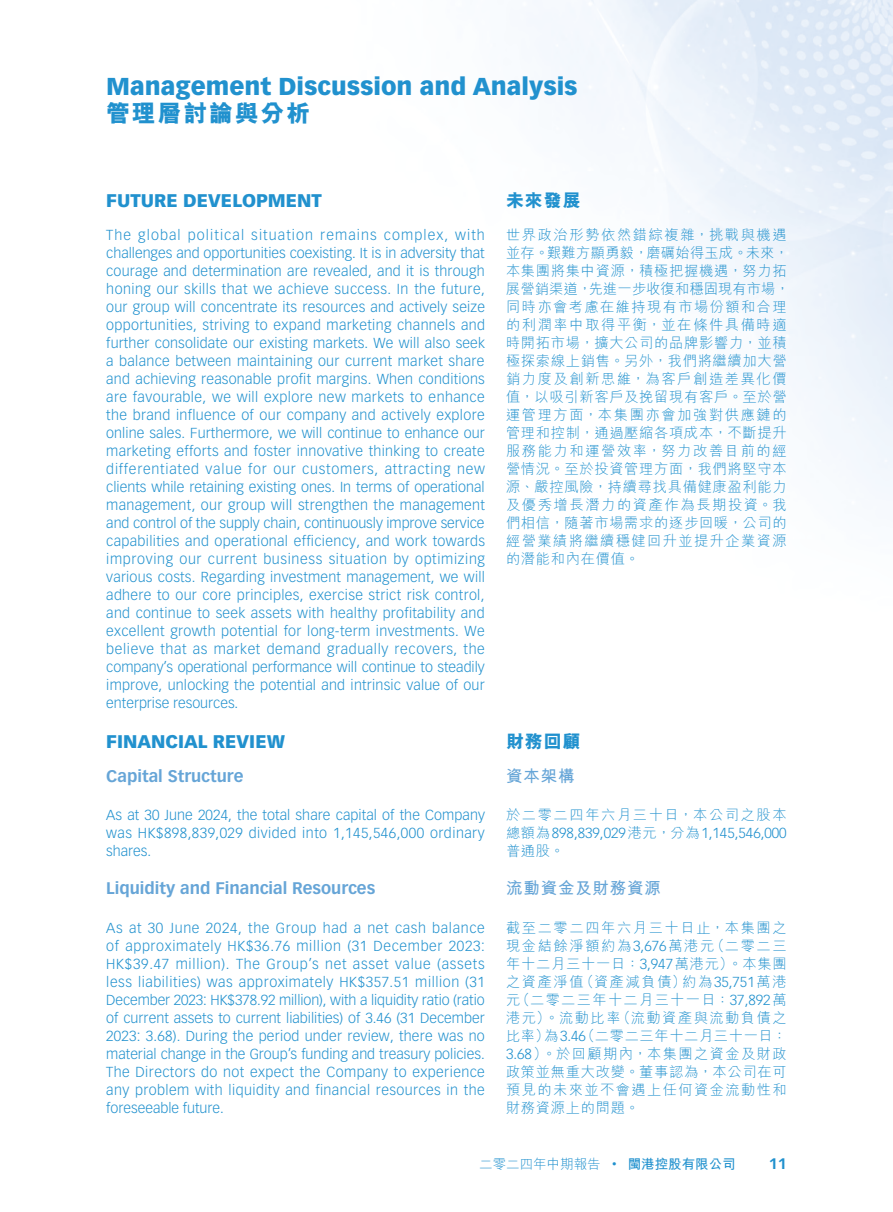
<style>
.page{position:relative;width:893px;height:1212px;background:#fff}
.page>*{position:absolute;margin:0;border:0;box-sizing:border-box;transform-origin:0 0}
.t1{font:900 24px "Vectora LT Std";color:#2191ce}
.t2{font:800 24px "M Hei HK";letter-spacing:.07em;color:#2191ce}
.t3{font:900 18px "Vectora LT Std";color:#2191ce}
.t4{font:800 18px "M Hei HK";letter-spacing:.05em;color:#2191ce}
.t5{font:700 16.5px "Vectora LT Std";color:#66a5d7}
.t6{font:700 16.5px "M Hei HK";letter-spacing:.05em;color:#66a5d7}
.t7{font:700 15px "Vectora LT Std";color:#2191ce}
.t8{font:300 14.25px/18px "Vectora LT Std";letter-spacing:.015em;color:#2191ce;text-align:justify}
.t9{font:300 14.25px/18px "M Hei HK";letter-spacing:.05em;color:#2191ce}
.t10{font:300 14.25px "M Hei HK";letter-spacing:.115em;color:#2191ce}
.t11{font:300 13.5px "M Hei HK";color:#2191ce}
.s1{font-family:"M Hei HK"}
.s2{font-family:"Vectora LT Std"}
.s3{font-weight:700}
</style>
<div class="page">
<img style="left:528px;top:0;width:365px;height:496px">
<h1 class="t1" style="left:106px;top:71px;width:473px">Management Discussion and Analysis</h1>
<h1 class="t2" style="left:106px;top:101px;width:205px">管理層討論與分析</h1>
<p class="t3" style="left:106px;top:190px;width:217px">FUTURE DEVELOPMENT</p>
<p class="t8" style="left:106px;top:226px;width:380px">The global political situation remains complex, with challenges and opportunities coexisting. It is in adversity that courage and determination are revealed, and it is through honing our skills that we achieve success. In the future, our group will concentrate its resources and actively seize opportunities, striving to expand marketing channels and further consolidate our existing markets. We will also seek a balance between maintaining our current market share and achieving reasonable profit margins. When conditions are favourable, we will explore new markets to enhance the brand influence of our company and actively explore online sales. Furthermore, we will continue to enhance our marketing efforts and foster innovative thinking to create differentiated value for our customers, attracting new clients while retaining existing ones. In terms of operational management, our group will strengthen the management and control of the supply chain, continuously improve service capabilities and operational efficiency, and work towards improving our current business situation by optimizing various costs. Regarding investment management, we will adhere to our core principles, exercise strict risk control, and continue to seek assets with healthy profitability and excellent growth potential for long-term investments. We believe that as market demand gradually recovers, the company’s operational performance will continue to steadily improve, unlocking the potential and intrinsic value of our enterprise resources.</p>
<p class="t3" style="left:106px;top:730px;width:180px">FINANCIAL REVIEW</p>
<p class="t5" style="left:106px;top:766px;width:139px">Capital Structure</p>
<p class="t8" style="left:106px;top:806px;width:380px">As at 30 June 2024, the total share capital of the Company was HK$898,839,029 divided into 1,145,546,000 ordinary shares.</p>
<p class="t5" style="left:106px;top:878px;width:270px">Liquidity and Financial Resources</p>
<p class="t8" style="left:106px;top:919px;width:380px">As at 30 June 2024, the Group had a net cash balance of approximately HK$36.76 million (31 December 2023:<br>HK$39.47 million). The Group’s net asset value (assets less liabilities) was approximately HK$357.51 million (31<br>December 2023: HK$378.92 million), with a liquidity ratio (ratio of current assets to current liabilities) of 3.46 (31 December 2023: 3.68). During the period under review, there was no material change in the Group’s funding and treasury policies.<br>The Directors do not expect the Company to experience any problem with liquidity and financial resources in the foreseeable future.</p>
<p class="t4" style="left:506px;top:192px;width:76px">未來發展</p>
<p class="t9" style="left:506px;top:226px;width:285px">世界政治形勢依然錯綜複雜，挑戰與機遇並存。艱難方顯勇毅，磨礪始得玉成。未來，本集團將集中資源，積極把握機遇，努力拓展營銷渠道，先進一步收復和穩固現有市場，同時亦會考慮在維持現有市場份額和合理的利潤率中取得平衡，並在條件具備時適時開拓市場，擴大公司的品牌影響力，並積極探索線上銷售。另外，我們將繼續加大營銷力度及創新思維，為客戶創造差異化價值，以吸引新客戶及挽留現有客戶。至於營運管理方面，本集團亦會加強對供應鏈的管理和控制，通過壓縮各項成本，不斷提升服務能力和運營效率，努力改善目前的經營情況。至於投資管理方面，我們將堅守本源、嚴控風險，持續尋找具備健康盈利能力及優秀增長潛力的資產作為長期投資。我們相信，隨著市場需求的逐步回暖，公司的經營業績將繼續穩健回升並提升企業資源的潛能和內在價值。</p>
<p class="t4" style="left:506px;top:732px;width:76px">財務回顧</p>
<p class="t6" style="left:506px;top:764px;width:70px">資本架構</p>
<p class="t10" style="left:506px;top:808px;width:282px">於二零二四年六月三十日，本公司之股本</p>
<p class="t8" style="left:506px;top:824px;width:282px"><span class="s1">總額為</span>898,839,029<span class="s1">港元，分為</span>1,145,546,000</p>
<p class="t9" style="left:506px;top:842px;width:60px">普通股。</p>
<p class="t6" style="left:506px;top:876px;width:157px">流動資金及財務資源</p>
<p class="t9" style="left:506px;top:918px;width:282px;text-align:justify">截至二零二四年六月三十日止，本集團之現金結餘淨額約為<span class="s2">3,676</span>萬港元（二零二三年十二月三十一日：<span class="s2">3,947</span>萬港元）。本集團之資產淨值（資產減負債）約為<span class="s2">35,751</span>萬港元（二零二三年十二月三十一日：<span class="s2">37,892</span>萬港元）。流動比率（流動資產與流動負債之比率）為<span class="s2">3.46</span>（二零二三年十二月三十一日：<span class="s2">3.68</span>）。於回顧期內，本集團之資金及財政政策並無重大改變。董事認為，本公司在可預見的未來並不會遇上任何資金流動性和財務資源上的問題。</p>
<p class="t11" style="left:479px;top:1157px;width:258px">二零二四年中期報告 <sup>•</sup> <span class="s3">閩港控股有限公司</span></p>
<p class="t7" style="left:769px;top:1154px;width:19px">11</p>
</div>
